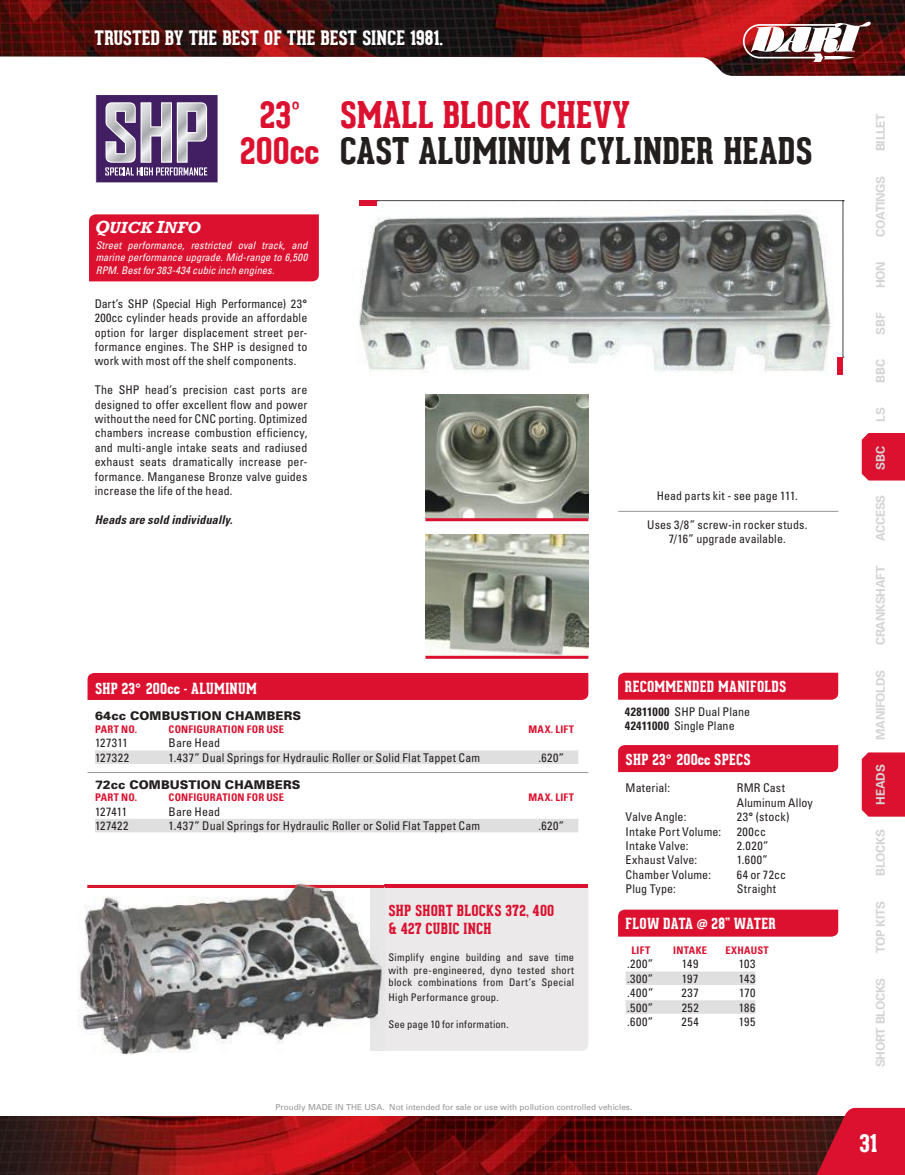
<style>
.page{position:relative;width:905px;height:1175px;background:#fff}
.page>*{position:absolute;margin:0;border:0;box-sizing:border-box;transform-origin:0 0}
.t1{font:800 36px "Geared Slab";color:#241f1f}
.t2{font:800 36px/36px "Geared Slab";color:#db112f;text-align:center}
.t3{font:800 24px "Geared Slab";color:#fff}
.t4{font:800 19.5px "Geared Slab";color:#fff}
.t5{font:italic 700 16.5px "Rockwell";letter-spacing:.02em;color:#fff}
.t6{font:800 15px "Geared Slab";letter-spacing:.015em;color:#fff}
.t7{font:800 15px/18px "Geared Slab";letter-spacing:.01em;color:#db112f}
.t8{font:condensed 12px/14.4px "Univers";letter-spacing:.01em;color:#241f1f;text-align:justify}
.t9{font:700 12px "Univers";letter-spacing:-.02em;color:#d5d4d5}
.t10{font:900 12px "Univers";letter-spacing:.01em;color:#241f1f}
.t11{font:italic 700 condensed 12px "Univers";letter-spacing:.01em;color:#241f1f}
.t12{font:condensed 10.5px/12.6px "Univers";letter-spacing:.02em;color:#241f1f;text-align:justify}
.t13{font:italic condensed 10.5px/12.6px "Univers";letter-spacing:.005em;color:#fff;text-align:justify}
.t14{font:700 condensed 10.5px "Univers";letter-spacing:.02em;color:#db112f}
.t15{font:8.25px "Univers";color:#969698}
.s1{font-size:18px}
.s2{font-weight:900;font-stretch:normal}
.s3{font-family:"Univers";font-weight:900}
.s4{font-weight:700}
</style>
<div class="page">
<div style="left:384px;top:888px;width:204px;height:162px;background:#ebe9e9"></div>
<img style="left:359px;top:225px;width:467px;height:148px">
<img style="left:425px;top:394px;width:163px;height:124px">
<img style="left:425px;top:534px;width:163px;height:122px">
<div style="left:87px;top:673px;width:501px;height:27px;background:#db112f"></div>
<div style="left:618px;top:745px;width:220px;height:27px;background:#db112f"></div>
<div style="left:618px;top:909px;width:220px;height:27px;background:#db112f"></div>
<div style="left:95px;top:750px;width:483px;height:14px;background:#e0dfdf"></div>
<div style="left:95px;top:819px;width:483px;height:13px;background:#e0dfdf"></div>
<div style="left:89px;top:214px;width:230px;height:67px;background:#db112f"></div>
<div style="left:625px;top:971px;width:130px;height:14px;background:#e0dfdf"></div>
<div style="left:625px;top:1000px;width:130px;height:13px;background:#e0dfdf"></div>
<svg style="left:377px;top:200px;width:467px;height:158px;background:#949795"></svg>
<div style="left:837px;top:358px;width:6px;height:17px;background:#db112f"></div>
<div style="left:359px;top:200px;width:18px;height:6px;background:#db112f"></div>
<hr style="left:87px;top:772px;width:501px;height:1px;background:#969698">
<hr style="left:618px;top:511px;width:220px;height:1px;background:#969698">
<svg style="left:95px;top:94px;width:123px;height:89px;background:#837097"></svg>
<hr style="left:87px;top:885px;width:501px;height:3px;background:#db112f">
<div style="left:618px;top:672px;width:220px;height:27px;background:#db112f"></div>
<img style="left:77px;top:881px;width:307px;height:173px">
<img style="left:370px;top:888px;width:14px;height:162px">
<img style="left:87px;top:885px;width:297px;height:3px">
<hr style="left:425px;top:518px;width:163px;height:3px;background:#db112f">
<hr style="left:425px;top:656px;width:163px;height:3px;background:#db112f">
<svg style="left:861px;top:433px;width:43px;height:384px"></svg>
<img style="left:0;top:0;width:904px;height:76px">
<img style="left:743px;top:22px;width:127px;height:40px">
<img style="left:0;top:1116px;width:803px;height:58px">
<svg style="left:803px;top:1107px;width:101px;height:67px;background:#b82236"></svg>
<h3 class="t4" style="left:94px;top:27px;width:350px">TRUSTED BY THE BEST OF THE BEST SINCE 1981.</h3>
<h1 class="t2" style="left:240px;top:97px;width:81px">23°<br>200cc</h1>
<h3 class="t5" style="left:95px;top:217px;width:107px"><span class="s1">Q</span>UICK <span class="s1">I</span>NFO</h3>
<p class="t13" style="left:96px;top:238px;width:213px">Street performance, restricted oval track, and marine performance upgrade. Mid-range to 6,500<br>RPM. Best for 383-434 cubic inch engines.</p>
<p class="t8" style="left:95px;top:296px;width:214px">Dart’s SHP (Special High Performance) 23<span class="s2">° </span>200cc cylinder heads provide an affordable option for larger displacement street per&shy;formance engines. The SHP is designed to work with most off the shelf components.</p>
<p class="t8" style="left:95px;top:382px;width:214px">The SHP head’s precision cast ports are designed to offer excellent flow and power without the need for CNC porting. Optimized chambers increase combustion efficiency, and multi-angle intake seats and radiused exhaust seats dramatically increase per&shy;formance. Manganese Bronze valve guides increase the life of the head.</p>
<p class="t11" style="left:95px;top:512px;width:139px">Heads are sold individually.</p>
<h1 class="t2" style="left:340px;top:97px;width:292px">SMALL BLOCK CHEVY</h1>
<h1 class="t1" style="left:340px;top:130px;width:474px">CAST ALUMINUM CYLINDER HEADS</h1>
<p class="t8" style="left:656px;top:488px;width:143px">Head parts kit - see page 111.</p>
<p class="t8" style="left:647px;top:517px;width:162px;text-align:center">Uses 3/8” screw-in rocker studs.<br>7/16” upgrade available.</p>
<p class="t6" style="left:95px;top:679px;width:163px">SHP 23<span class="s3">°</span> 200cc - ALUMINUM</p>
<p class="t10" style="left:95px;top:708px;width:208px">64cc COMBUSTION CHAMBERS</p>
<p class="t14" style="left:95px;top:722px;width:44px">PART NO.</p>
<p class="t14" style="left:168px;top:722px;width:117px">CONFIGURATION FOR USE</p>
<p class="t14" style="left:528px;top:722px;width:47px">MAX. LIFT</p>
<p class="t8" style="left:95px;top:735px;width:34px">127311</p>
<p class="t8" style="left:168px;top:735px;width:53px">Bare Head</p>
<p class="t8" style="left:95px;top:750px;width:36px">127322</p>
<p class="t8" style="left:168px;top:750px;width:313px">1.437” Dual Springs for Hydraulic Roller or Solid Flat Tappet Cam</p>
<p class="t8" style="left:538px;top:750px;width:27px">.620”</p>
<p class="t10" style="left:95px;top:777px;width:207px">72cc COMBUSTION CHAMBERS</p>
<p class="t14" style="left:95px;top:791px;width:44px">PART NO.</p>
<p class="t14" style="left:168px;top:791px;width:117px">CONFIGURATION FOR USE</p>
<p class="t14" style="left:528px;top:791px;width:47px">MAX. LIFT</p>
<p class="t8" style="left:95px;top:804px;width:33px">127411</p>
<p class="t8" style="left:168px;top:804px;width:53px">Bare Head</p>
<p class="t8" style="left:95px;top:818px;width:35px">127422</p>
<p class="t8" style="left:168px;top:818px;width:313px">1.437” Dual Springs for Hydraulic Roller or Solid Flat Tappet Cam</p>
<p class="t8" style="left:538px;top:818px;width:27px">.620”</p>
<p class="t7" style="left:388px;top:902px;width:167px">SHP SHORT BLOCKS 372, 400 &amp; 427 CUBIC INCH</p>
<p class="t12" style="left:388px;top:950px;width:187px">Simplify engine building and save time with pre-engineered, dyno tested short block combinations from Dart’s Special</p>
<p class="t12" style="left:388px;top:990px;width:112px">High Performance group.</p>
<p class="t12" style="left:388px;top:1017px;width:122px">See page 10 for information.</p>
<p class="t6" style="left:625px;top:678px;width:163px">RECOMMENDED MANIFOLDS</p>
<p class="t8" style="left:625px;top:704px;width:127px"><span class="s4">42811000</span> SHP Dual Plane<br><span class="s4">42411000</span> Single Plane</p>
<p class="t6" style="left:625px;top:751px;width:126px">SHP 23<span class="s3">°</span> 200cc SPECS</p>
<p class="t8" style="left:625px;top:780px;width:46px">Material:</p>
<p class="t8" style="left:736px;top:780px;width:78px">RMR Cast<br>Aluminum Alloy</p>
<p class="t8" style="left:625px;top:809px;width:62px">Valve Angle:</p>
<p class="t8" style="left:736px;top:809px;width:54px">23<span class="s2">°</span> (stock)</p>
<p class="t8" style="left:625px;top:823px;width:97px">Intake Port Volume:</p>
<p class="t8" style="left:736px;top:823px;width:31px">200cc</p>
<p class="t8" style="left:625px;top:838px;width:64px">Intake Valve:</p>
<p class="t8" style="left:736px;top:838px;width:33px">2.020”</p>
<p class="t8" style="left:625px;top:852px;width:73px">Exhaust Valve:</p>
<p class="t8" style="left:736px;top:852px;width:33px">1.600”</p>
<p class="t8" style="left:625px;top:867px;width:87px">Chamber Volume:</p>
<p class="t8" style="left:736px;top:867px;width:51px">64 or 72cc</p>
<p class="t8" style="left:625px;top:881px;width:52px">Plug Type:</p>
<p class="t8" style="left:736px;top:881px;width:41px">Straight</p>
<p class="t6" style="left:625px;top:915px;width:152px">FLOW DATA @ 28” WATER</p>
<p class="t14" style="left:631px;top:943px;width:20px">LIFT</p>
<p class="t14" style="left:673px;top:943px;width:35px">INTAKE</p>
<p class="t14" style="left:725px;top:943px;width:45px">EXHAUST</p>
<p class="t8" style="left:627px;top:956px;width:28px">.200”</p>
<p class="t8" style="left:682px;top:956px;width:18px">149</p>
<p class="t8" style="left:738px;top:956px;width:18px">103</p>
<p class="t8" style="left:627px;top:971px;width:28px">.300”</p>
<p class="t8" style="left:682px;top:971px;width:18px">197</p>
<p class="t8" style="left:738px;top:971px;width:18px">143</p>
<p class="t8" style="left:627px;top:985px;width:28px">.400”</p>
<p class="t8" style="left:681px;top:985px;width:19px">237</p>
<p class="t8" style="left:739px;top:985px;width:18px">170</p>
<p class="t8" style="left:627px;top:999px;width:28px">.500”</p>
<p class="t8" style="left:681px;top:999px;width:19px">252</p>
<p class="t8" style="left:739px;top:999px;width:18px">186</p>
<p class="t8" style="left:627px;top:1014px;width:28px">.600”</p>
<p class="t8" style="left:681px;top:1014px;width:19px">254</p>
<p class="t8" style="left:739px;top:1014px;width:18px">195</p>
<p class="t15" style="left:275px;top:1101px;width:358px">Proudly MADE IN THE USA. Not intended for sale or use with pollution controlled vehicles.</p>
<p class="t9" style="left:872px;top:151px;width:40px;rotate:-90deg">BILLET</p>
<p class="t9" style="left:872px;top:237px;width:62px;rotate:-90deg">COATINGS</p>
<p class="t9" style="left:872px;top:288px;width:28px;rotate:-90deg">HON</p>
<p class="t9" style="left:872px;top:335px;width:24px;rotate:-90deg">SBF</p>
<p class="t9" style="left:872px;top:383px;width:25px;rotate:-90deg">BBC</p>
<p class="t9" style="left:872px;top:422px;width:16px;rotate:-90deg">LS</p>
<p class="t9" style="left:872px;top:470px;width:25px;rotate:-90deg">SBC</p>
<p class="t9" style="left:872px;top:541px;width:48px;rotate:-90deg">ACCESS</p>
<p class="t9" style="left:872px;top:645px;width:81px;rotate:-90deg">CRANKSHAFT</p>
<p class="t9" style="left:872px;top:739px;width:72px;rotate:-90deg">MANIFOLDS</p>
<p class="t9" style="left:872px;top:804px;width:42px;rotate:-90deg">HEADS</p>
<p class="t9" style="left:872px;top:876px;width:48px;rotate:-90deg">BLOCKS</p>
<p class="t9" style="left:872px;top:953px;width:54px;rotate:-90deg">TOP KITS</p>
<p class="t9" style="left:872px;top:1067px;width:91px;rotate:-90deg">SHORT BLOCKS</p>
<h2 class="t3" style="left:859px;top:1129px;width:19px">31</h2>
</div>
